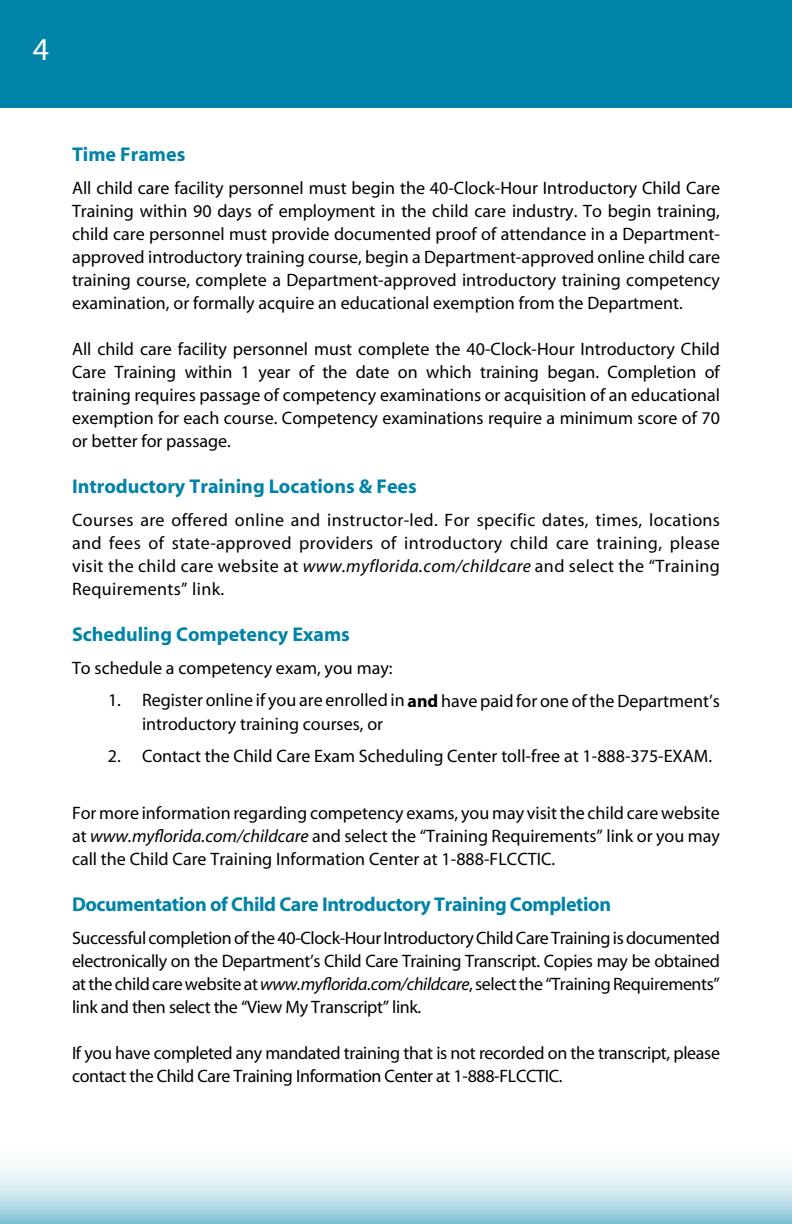
<style>
.page{position:relative;width:792px;height:1224px;background:#fff}
.page>*{position:absolute;margin:0;border:0;box-sizing:border-box;transform-origin:0 0}
.t1{font:32px "Myriad";color:#fff}
.t2{font:700 20px "Myriad";color:#0083a8}
.t3{font:700 20px "Myriad";letter-spacing:-.02em;color:#0083a8}
.t4{font:18px/23px "Myriad";color:#000;text-align:justify}
.t5{font:18px/23px "Myriad";letter-spacing:-.02em;color:#000}
.s1{font-style:italic}
.s2{font-weight:700}
</style>
<div class="page">
<div style="left:0;top:0;width:792px;height:108px;background:#0083a8"></div>
<svg style="left:0;top:1166px;width:792px;height:58px;background:#c5e3eb"></svg>
<h1 class="t1" style="left:33px;top:33px;width:18px">4</h1>
<p class="t2" style="left:72px;top:143px;width:115px">Time Frames</p>
<p class="t4" style="left:72px;top:177px;width:650px">All child care facility personnel must begin the 40-Clock-Hour Introductory Child Care Training within 90 days of employment in the child care industry. To begin training, child care personnel must provide documented proof of attendance in a Department&shy;approved introductory training course, begin a Department-approved online child care training course, complete a Department-approved introductory training competency examination, or formally acquire an educational exemption from the Department.</p>
<p class="t4" style="left:72px;top:338px;width:650px">All child care facility personnel must complete the 40-Clock-Hour Introductory Child Care Training within 1 year of the date on which training began. Completion of training requires passage of competency examinations or acquisition of an educational exemption for each course. Competency examinations require a minimum score of 70 or better for passage.</p>
<p class="t2" style="left:72px;top:475px;width:346px">Introductory Training Locations &amp; Fees</p>
<p class="t4" style="left:72px;top:509px;width:650px">Courses are offered online and instructor-led. For specific dates, times, locations and fees of state-approved providers of introductory child care training, please visit the child care website at <span class="s1">www.myflorida.com/childcare</span> and select the “Training Requirements” link.</p>
<p class="t2" style="left:72px;top:623px;width:279px">Scheduling Competency Exams</p>
<p class="t4" style="left:72px;top:657px;width:322px">To schedule a competency exam, you may:</p>
<p class="t4" style="left:142px;top:690px;width:579px;text-indent:-34px">1. Register online if you are enrolled in <span class="s2">and</span> have paid for one of the Department’s introductory training courses, or</p>
<p class="t4" style="left:108px;top:746px;width:606px">2. Contact the Child Care Exam Scheduling Center toll-free at 1-888-375-EXAM.</p>
<p class="t4" style="left:72px;top:802px;width:650px">For more information regarding competency exams, you may visit the child care website at <span class="s1">www.myflorida.com/childcare</span> and select the “Training Requirements” link or you may call the Child Care Training Information Center at 1-888-FLCCTIC.</p>
<p class="t3" style="left:72px;top:893px;width:541px">Documentation of Child Care Introductory Training Completion</p>
<p class="t4" style="left:72px;top:927px;width:650px">Successful completion of the 40-Clock-Hour Introductory Child Care Training is documented electronically on the Department’s Child Care Training Transcript. Copies may be obtained at the child care website at <span class="s1">www.myflorida.com/childcare</span>, select the “Training Requirements” link and then select the “View My Transcript” link.</p>
<p class="t5" style="left:72px;top:1042px;width:650px">If you have completed any mandated training that is not recorded on the transcript, please contact the Child Care Training Information Center at 1-888-FLCCTIC.</p>
</div>
